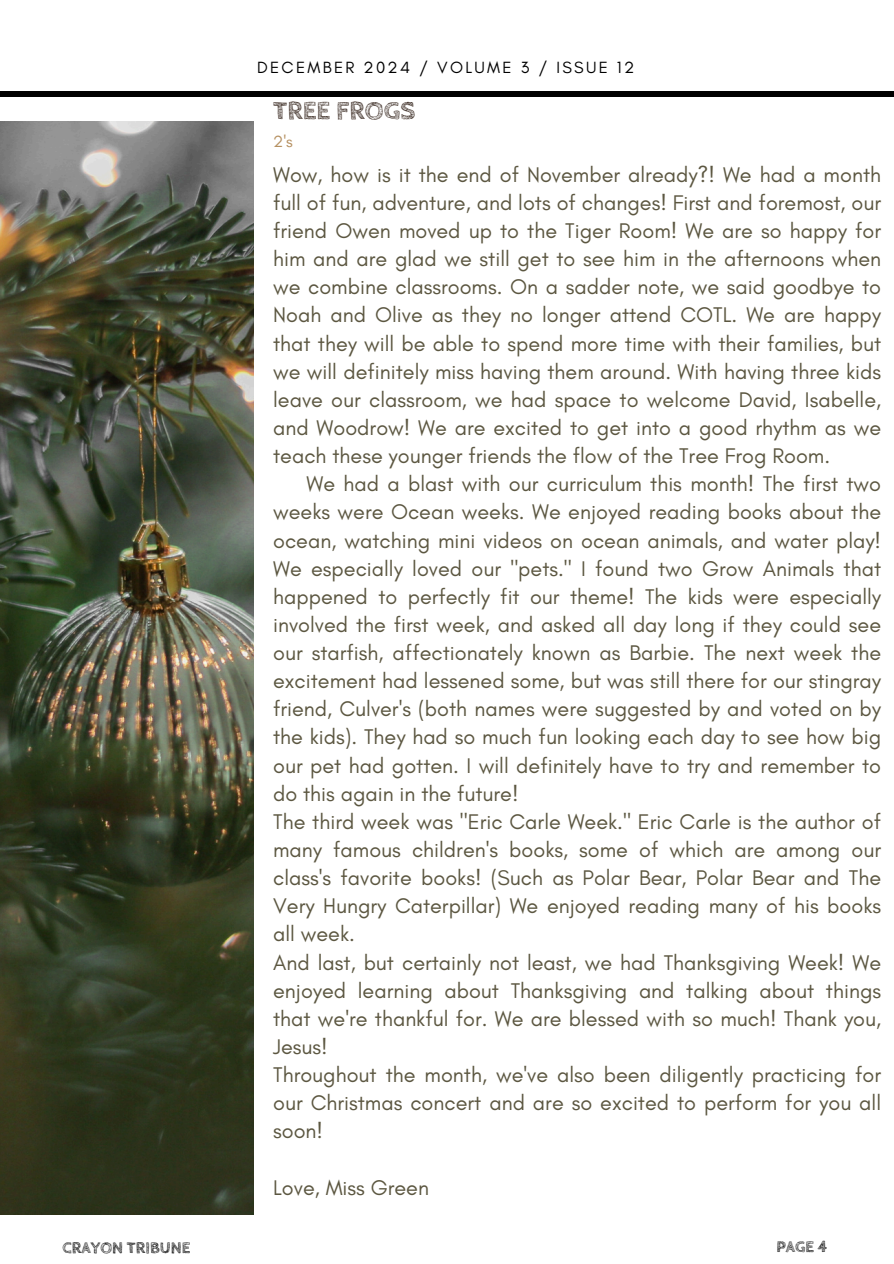
<style>
.page{position:relative;width:894px;height:1264px;background:#fff}
.page>*{position:absolute;margin:0;border:0;box-sizing:border-box;transform-origin:0 0}
.t1{font:700 26.4px "Cabin Sketch";color:#403129}
.t2{font:21.6px "Glacial Indifference";color:#5c5741}
.t3{font:16.5px "Glacial Indifference";letter-spacing:.14em;color:#000}
.t4{font:700 16.5px "Cabin Sketch";color:#000}
.t5{font:16.5px "Glacial Indifference";color:#b69162}
</style>
<div class="page">
<div style="left:0;top:92px;width:893px;height:5px;background:#000"></div>
<img style="left:0;top:121px;width:253px;height:1093px">
<h4 class="t3" style="left:257px;top:57px;width:378px">DECEMBER 2024 / VOLUME 3 / ISSUE 12</h4>
<h3 class="t1" style="left:273px;top:95px;width:143px">TREE FROGS</h3>
<h3 class="t5" style="left:273px;top:131px;width:21px">2's</h3>
<h2 class="t2" style="left:273px;top:161px;width:609px">Wow, how is it the end of November already?! We had a month</h2>
<h2 class="t2" style="left:273px;top:189px;width:609px">full of fun, adventure, and lots of changes! First and foremost, our</h2>
<h2 class="t2" style="left:273px;top:217px;width:609px">friend Owen moved up to the Tiger Room! We are so happy for</h2>
<h2 class="t2" style="left:273px;top:245px;width:609px">him and are glad we still get to see him in the afternoons when</h2>
<h2 class="t2" style="left:273px;top:274px;width:609px">we combine classrooms. On a sadder note, we said goodbye to</h2>
<h2 class="t2" style="left:273px;top:302px;width:609px">Noah and Olive as they no longer attend COTL. We are happy</h2>
<h2 class="t2" style="left:273px;top:330px;width:609px">that they will be able to spend more time with their families, but</h2>
<h2 class="t2" style="left:273px;top:358px;width:609px">we will definitely miss having them around. With having three kids</h2>
<h2 class="t2" style="left:273px;top:386px;width:609px">leave our classroom, we had space to welcome David, Isabelle,</h2>
<h2 class="t2" style="left:273px;top:414px;width:609px">and Woodrow! We are excited to get into a good rhythm as we</h2>
<h2 class="t2" style="left:273px;top:442px;width:558px">teach these younger friends the flow of the Tree Frog Room.</h2>
<h2 class="t2" style="left:306px;top:470px;width:576px">We had a blast with our curriculum this month! The first two</h2>
<h2 class="t2" style="left:273px;top:499px;width:609px">weeks were Ocean weeks. We enjoyed reading books about the</h2>
<h2 class="t2" style="left:273px;top:527px;width:609px">ocean, watching mini videos on ocean animals, and water play!</h2>
<h2 class="t2" style="left:273px;top:555px;width:609px">We especially loved our "pets." I found two Grow Animals that</h2>
<h2 class="t2" style="left:273px;top:583px;width:609px">happened to perfectly fit our theme! The kids were especially</h2>
<h2 class="t2" style="left:273px;top:611px;width:609px">involved the first week, and asked all day long if they could see</h2>
<h2 class="t2" style="left:273px;top:639px;width:609px">our starfish, affectionately known as Barbie. The next week the</h2>
<h2 class="t2" style="left:273px;top:667px;width:609px">excitement had lessened some, but was still there for our stingray</h2>
<h2 class="t2" style="left:273px;top:695px;width:609px">friend, Culver's (both names were suggested by and voted on by</h2>
<h2 class="t2" style="left:273px;top:724px;width:609px">the kids). They had so much fun looking each day to see how big</h2>
<h2 class="t2" style="left:273px;top:752px;width:609px">our pet had gotten. I will definitely have to try and remember to</h2>
<h2 class="t2" style="left:273px;top:780px;width:247px">do this again in the future!</h2>
<h2 class="t2" style="left:273px;top:808px;width:609px">The third week was "Eric Carle Week." Eric Carle is the author of</h2>
<h2 class="t2" style="left:273px;top:836px;width:609px">many famous children's books, some of which are among our</h2>
<h2 class="t2" style="left:273px;top:864px;width:609px">class's favorite books! (Such as Polar Bear, Polar Bear and The</h2>
<h2 class="t2" style="left:273px;top:892px;width:609px">Very Hungry Caterpillar) We enjoyed reading many of his books</h2>
<h2 class="t2" style="left:273px;top:920px;width:83px">all week.</h2>
<h2 class="t2" style="left:273px;top:949px;width:609px">And last, but certainly not least, we had Thanksgiving Week! We</h2>
<h2 class="t2" style="left:273px;top:977px;width:609px">enjoyed learning about Thanksgiving and talking about things</h2>
<h2 class="t2" style="left:273px;top:1005px;width:609px">that we're thankful for. We are blessed with so much! Thank you,</h2>
<h2 class="t2" style="left:273px;top:1033px;width:56px">Jesus!</h2>
<h2 class="t2" style="left:273px;top:1061px;width:609px">Throughout the month, we've also been diligently practicing for</h2>
<h2 class="t2" style="left:273px;top:1089px;width:609px">our Christmas concert and are so excited to perform for you all</h2>
<h2 class="t2" style="left:273px;top:1117px;width:51px">soon!</h2>
<h2 class="t2" style="left:273px;top:1174px;width:157px">Love, Miss Green</h2>
<h1 class="t4" style="left:62px;top:1238px;width:129px">CRAYON TRIBUNE</h1>
<p class="t4" style="left:776px;top:1237px;width:52px">PAGE 4</p>
</div>
